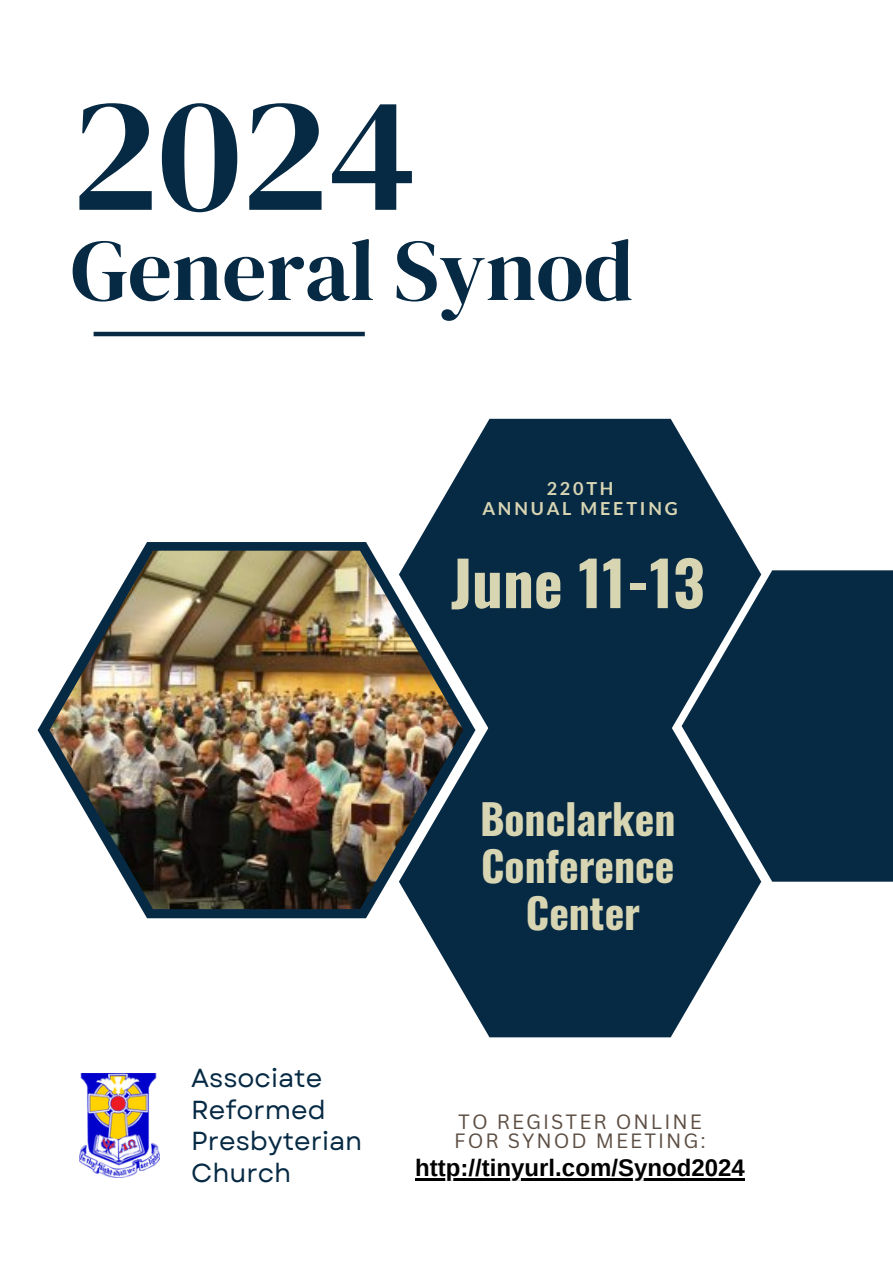
<style>
.page{position:relative;width:893px;height:1264px;background:#fff}
.page>*{position:absolute;margin:0;border:0;box-sizing:border-box;transform-origin:0 0}
.t1{font:164.25px "DM Serif Display";color:#072a44}
.t2{font:87px "DM Serif Display";color:#072a44}
.t3{font:700 61.05px "Oswald";color:#d8d5b3}
.t4{font:700 41.55px/47.2px "Oswald";color:#d8d5b3;text-align:center}
.t5{font:26.1px/31.5px "Garet";color:#072a44}
.t6{font:700 24px "Arimo";color:#000}
.t7{font:20.1px/19.2px "Canva Sans";letter-spacing:.1em;color:#5d4e43}
.t8{font:700 18px "Lato";letter-spacing:.155em;color:#d8d5b3}
</style>
<div class="page">
<svg style="left:418px;top:419px;width:341px;height:307px;fill:#072a44"></svg>
<svg style="left:38px;top:542px;width:437px;height:376px"></svg>
<div style="left:681px;top:570px;width:211px;height:311px;background:#072a44"></div>
<svg style="left:399px;top:726px;width:362px;height:311px;fill:#072a44"></svg>
<img style="left:50px;top:550px;width:413px;height:359px">
<hr style="left:94px;top:332px;width:271px;height:4px;background:#072a44">
<img style="left:79px;top:1073px;width:80px;height:104px">
<hr style="left:415px;top:1177px;width:329px;height:3px;background:#000">
<p class="t1" style="left:71px;top:40px;width:347px">2024</p>
<p class="t2" style="left:71px;top:210px;width:564px">General Synod</p>
<h4 class="t8" style="left:546px;top:477px;width:68px">220TH</h4>
<p class="t8" style="left:482px;top:497px;width:197px">ANNUAL MEETING</p>
<p class="t3" style="left:451px;top:535px;width:255px">June 11-13</p>
<h3 class="t5" style="left:191px;top:1062px;width:173px">Associate<br>Reformed<br>Presbyterian<br>Church</h3>
<h6 class="t4" style="left:480px;top:793px;width:197px">Bonclarken<br>Conference<br>Center</h6>
<p class="t7" style="left:454px;top:1111px;width:253px">TO REGISTER ONLINE<br>FOR SYNOD MEETING:</p>
<h5 class="t6" style="left:415px;top:1153px;width:331px">http://tinyurl.com/Synod2024</h5>
</div>
